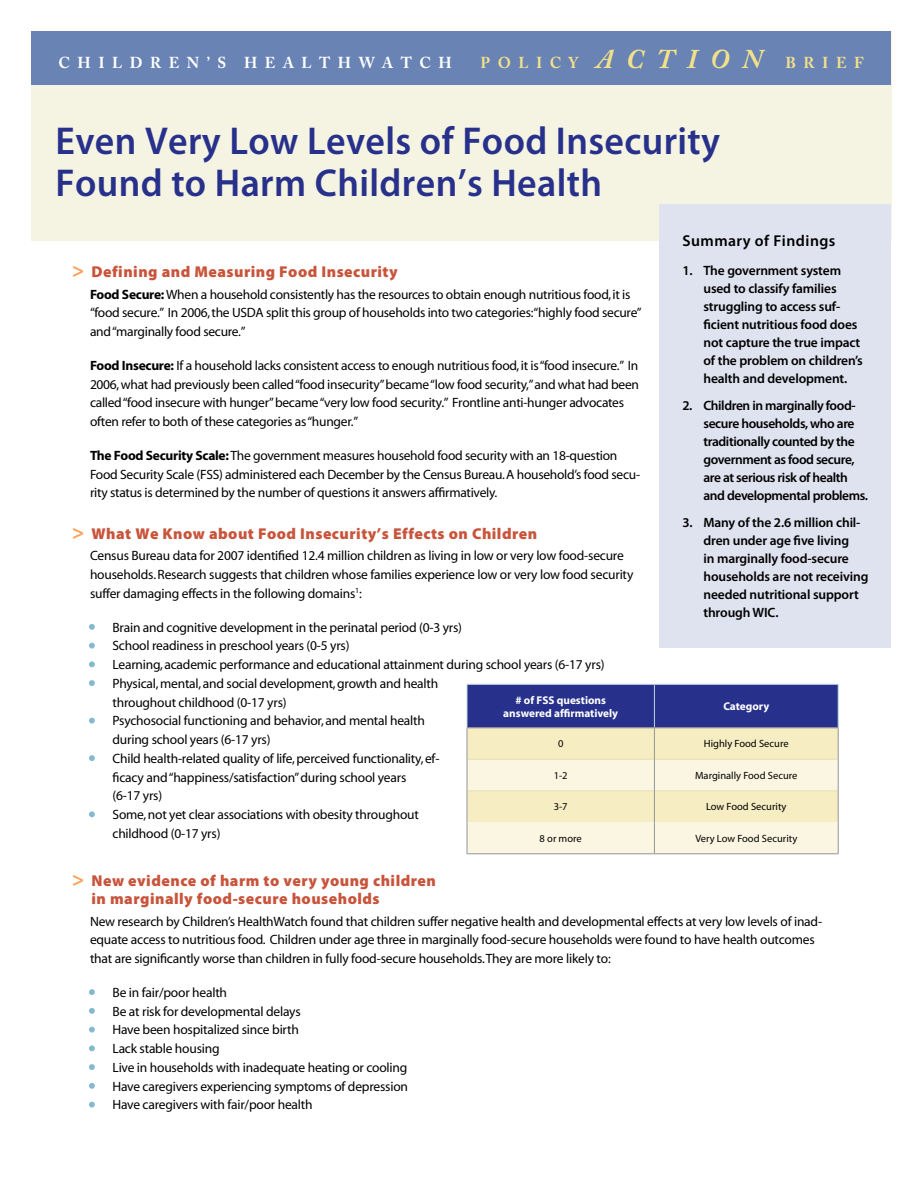
<style>
.page{position:relative;width:918px;height:1188px;background:#fff}
.page>*{position:absolute;margin:0;border:0;box-sizing:border-box;transform-origin:0 0}
.t1{font:600 39px/42px "Myriad Pro";letter-spacing:.01em;color:#27318b}
.t2{font:italic 700 27px "Adobe Caslon Pro";letter-spacing:.49em;color:#f2e18b}
.t3{font:900 15.75px/18px "Myriad Pro";letter-spacing:.03em;color:#c8543b}
.t4{font:700 15.75px "Adobe Caslon Pro";letter-spacing:.49em;color:#fff}
.t5{font:600 15.75px "Myriad Pro";letter-spacing:.03em;color:#000}
.t6{font:700 15.75px "Adobe Caslon Pro";color:#f2e18b}
.t7{font:13.5px/18.8px "Myriad";letter-spacing:-.015em;color:#000}
.t8{font:600 13.5px/18px "Myriad Pro";letter-spacing:-.01em;color:#000}
.t9{font:600 13.5px/18px "Myriad Pro";letter-spacing:-.03em;color:#000}
.t10{font:700 11.25px/13.5px "Myriad";color:#fff;text-align:center}
.t11{font:10.5px "Myriad";color:#000}
.s1{font-style:normal;font-size:15.75px}
.s2{font-weight:700;font-size:21px;color:#f9a25e}
.s3{font-weight:700}
.s4{color:#84b9cf}
</style>
<div class="page">
<div style="left:32px;top:32px;width:860px;height:209px;background:#f5f3e1"></div>
<svg style="left:89px;top:624px;width:6px;height:6px"></svg>
<svg style="left:89px;top:643px;width:6px;height:6px"></svg>
<svg style="left:89px;top:661px;width:6px;height:6px"></svg>
<svg style="left:89px;top:680px;width:6px;height:6px"></svg>
<svg style="left:89px;top:718px;width:6px;height:6px"></svg>
<svg style="left:89px;top:755px;width:6px;height:6px"></svg>
<svg style="left:89px;top:811px;width:6px;height:6px"></svg>
<svg style="left:89px;top:989px;width:6px;height:6px"></svg>
<svg style="left:89px;top:1008px;width:6px;height:6px"></svg>
<svg style="left:89px;top:1027px;width:6px;height:6px"></svg>
<svg style="left:89px;top:1045px;width:6px;height:6px"></svg>
<svg style="left:89px;top:1064px;width:6px;height:6px"></svg>
<svg style="left:89px;top:1083px;width:6px;height:6px"></svg>
<svg style="left:89px;top:1102px;width:6px;height:6px"></svg>
<div style="left:660px;top:205px;width:231px;height:443px;background:#dfe2ef"></div>
<div style="left:32px;top:32px;width:859px;height:53px;background:#6883b4"></div>
<svg style="left:468px;top:685px;width:370px;height:169px;background:#c3c0bf"></svg>
<hr style="left:467px;top:684px;width:187px;height:1px;background:#bcd7e3">
<hr style="left:467px;top:685px;width:1px;height:42px;background:#bcd7e3">
<hr style="left:654px;top:684px;width:184px;height:1px;background:#bcd7e3">
<hr style="left:654px;top:685px;width:1px;height:42px;background:#bcd7e3">
<hr style="left:838px;top:685px;width:1px;height:42px;background:#bcd7e3">
<hr style="left:467px;top:759px;width:187px;height:1px;background:#e8e2b7">
<hr style="left:655px;top:759px;width:183px;height:1px;background:#e8e2b7">
<hr style="left:467px;top:790px;width:187px;height:1px;background:#e8e2b7">
<hr style="left:655px;top:790px;width:183px;height:1px;background:#e8e2b7">
<hr style="left:467px;top:727px;width:187px;height:1px;background:#939598">
<hr style="left:654px;top:727px;width:184px;height:1px;background:#939598">
<hr style="left:467px;top:728px;width:1px;height:31px;background:#939598">
<hr style="left:654px;top:728px;width:1px;height:31px;background:#939598">
<hr style="left:838px;top:728px;width:1px;height:31px;background:#939598">
<hr style="left:467px;top:759px;width:1px;height:32px;background:#939598">
<hr style="left:654px;top:759px;width:1px;height:32px;background:#939598">
<hr style="left:838px;top:759px;width:1px;height:32px;background:#939598">
<hr style="left:467px;top:791px;width:1px;height:31px;background:#939598">
<hr style="left:654px;top:791px;width:1px;height:31px;background:#939598">
<hr style="left:838px;top:791px;width:1px;height:31px;background:#939598">
<hr style="left:467px;top:822px;width:1px;height:32px;background:#939598">
<hr style="left:654px;top:822px;width:1px;height:32px;background:#939598">
<hr style="left:838px;top:822px;width:1px;height:32px;background:#939598">
<hr style="left:467px;top:854px;width:187px;height:1px;background:#939598">
<hr style="left:654px;top:854px;width:184px;height:1px;background:#939598">
<p class="t4" style="left:59px;top:53px;width:395px">CHILDREN’S HEALTHWATCH</p>
<p class="t6" style="left:480px;top:53px;width:53px">POLIC</p>
<h2 class="t2" style="left:569px;top:43px;width:195px"><span class="s1">Y</span> ACTION</h2>
<p class="t6" style="left:786px;top:53px;width:34px">B RIE</p>
<p class="t6" style="left:854px;top:53px;width:11px">F</p>
<h1 class="t1" style="left:56px;top:119px;width:666px">Even Very Low Levels of Food Insecurity<br>Found to Harm Children’s Health</h1>
<p class="t5" style="left:682px;top:231px;width:155px">Summary of Findings</p>
<p class="t8" style="left:703px;top:261px;width:161px;text-indent:-21px">1. The government system used to classify families struggling to access suf&shy;ficient nutritious food does not capture the true impact of the problem on children’s health and development.</p>
<p class="t9" style="left:703px;top:396px;width:166px;text-indent:-21px">2. Children in marginally food&shy;secure households, who are traditionally counted by the government as food secure, are at serious risk of health and developmental problems.</p>
<p class="t8" style="left:703px;top:513px;width:166px;text-indent:-21px">3. Many of the 2.6 million chil&shy;dren under age five living<br>in marginally food-secure households are not receiving needed nutritional support through WIC.</p>
<p class="t3" style="left:72px;top:262px;width:327px"><span class="s2">&gt;</span> Defining and Measuring Food Insecurity</p>
<p class="t7" style="left:90px;top:285px;width:553px"><span class="s3">Food Secure:</span> When a household consistently has the resources to obtain enough nutritious food, it is “food secure.” In 2006, the USDA split this group of households into two categories:“highly food secure” and “marginally food secure.”</p>
<p class="t7" style="left:90px;top:356px;width:551px"><span class="s3">Food Insecure:</span> If a household lacks consistent access to enough nutritious food, it is “food insecure.” In 2006, what had previously been called “food insecurity” became “low food security,” and what had been called “food insecure with hunger” became “very low food security.” Frontline anti-hunger advocates often refer to both of these categories as “hunger.”</p>
<p class="t7" style="left:90px;top:446px;width:552px"><span class="s3">The Food Security Scale:</span> The government measures household food security with an 18-question<br>Food Security Scale (FSS) administered each December by the Census Bureau. A household’s food secu&shy;rity status is determined by the number of questions it answers affirmatively.</p>
<p class="t3" style="left:72px;top:524px;width:467px"><span class="s2">&gt;</span> What We Know about Food Insecurity’s Effects on Children</p>
<p class="t7" style="left:90px;top:547px;width:545px">Census Bureau data for 2007 identified 12.4 million children as living in low or very low food-secure households. Research suggests that children whose families experience low or very low food security suffer damaging effects in the following domains<sup>1</sup>:</p>
<p class="t7" style="left:90px;top:618px;width:374px"><span class="s4">•</span> Brain and cognitive development in the perinatal period (0-3 yrs)</p>
<p class="t7" style="left:90px;top:637px;width:261px"><span class="s4">•</span> School readiness in preschool years (0-5 yrs)</p>
<p class="t7" style="left:90px;top:656px;width:516px"><span class="s4">•</span> Learning, academic performance and educational attainment during school years (6-17 yrs)</p>
<p class="t7" style="left:113px;top:674px;width:327px;text-indent:-23px"><span class="s4">•</span> Physical, mental, and social development, growth and health throughout childhood (0-17 yrs)</p>
<p class="t7" style="left:113px;top:712px;width:314px;text-indent:-23px"><span class="s4">•</span> Psychosocial functioning and behavior, and mental health during school years (6-17 yrs)</p>
<p class="t7" style="left:113px;top:749px;width:328px;text-indent:-23px"><span class="s4">•</span> Child health-related quality of life, perceived functionality, ef&shy;ficacy and “happiness/satisfaction” during school years<br>(6-17 yrs)</p>
<p class="t7" style="left:113px;top:806px;width:308px;text-indent:-23px"><span class="s4">•</span> Some, not yet clear associations with obesity throughout childhood (0-17 yrs)</p>
<p class="t3" style="left:92px;top:871px;width:346px;text-indent:-20px"><span class="s2">&gt;</span> New evidence of harm to very young children in marginally food-secure households</p>
<p class="t7" style="left:90px;top:912px;width:734px">New research by Children’s HealthWatch found that children suffer negative health and developmental effects at very low levels of inad&shy;equate access to nutritious food. Children under age three in marginally food-secure households were found to have health outcomes that are significantly worse than children in fully food-secure households. They are more likely to:</p>
<p class="t7" style="left:90px;top:983px;width:139px"><span class="s4">•</span> Be in fair/poor health</p>
<p class="t7" style="left:90px;top:1002px;width:212px"><span class="s4">•</span> Be at risk for developmental delays</p>
<p class="t7" style="left:90px;top:1021px;width:210px"><span class="s4">•</span> Have been hospitalized since birth</p>
<p class="t7" style="left:90px;top:1040px;width:131px"><span class="s4">•</span> Lack stable housing</p>
<p class="t7" style="left:90px;top:1058px;width:319px"><span class="s4">•</span> Live in households with inadequate heating or cooling</p>
<p class="t7" style="left:90px;top:1077px;width:320px"><span class="s4">•</span> Have caregivers experiencing symptoms of depression</p>
<p class="t7" style="left:90px;top:1096px;width:224px"><span class="s4">•</span> Have caregivers with fair/poor health</p>
<p class="t10" style="left:503px;top:693px;width:116px"># of FSS questions answered affirmatively</p>
<p class="t10" style="left:723px;top:700px;width:47px">Category</p>
<p class="t11" style="left:558px;top:739px;width:7px">0</p>
<p class="t11" style="left:704px;top:739px;width:86px">Highly Food Secure</p>
<p class="t11" style="left:554px;top:770px;width:15px">1-2</p>
<p class="t11" style="left:695px;top:770px;width:104px">Marginally Food Secure</p>
<p class="t11" style="left:554px;top:802px;width:15px">3-7</p>
<p class="t11" style="left:706px;top:802px;width:82px">Low Food Security</p>
<p class="t11" style="left:540px;top:833px;width:44px">8 or more</p>
<p class="t11" style="left:695px;top:833px;width:103px">Very Low Food Security</p>
</div>
